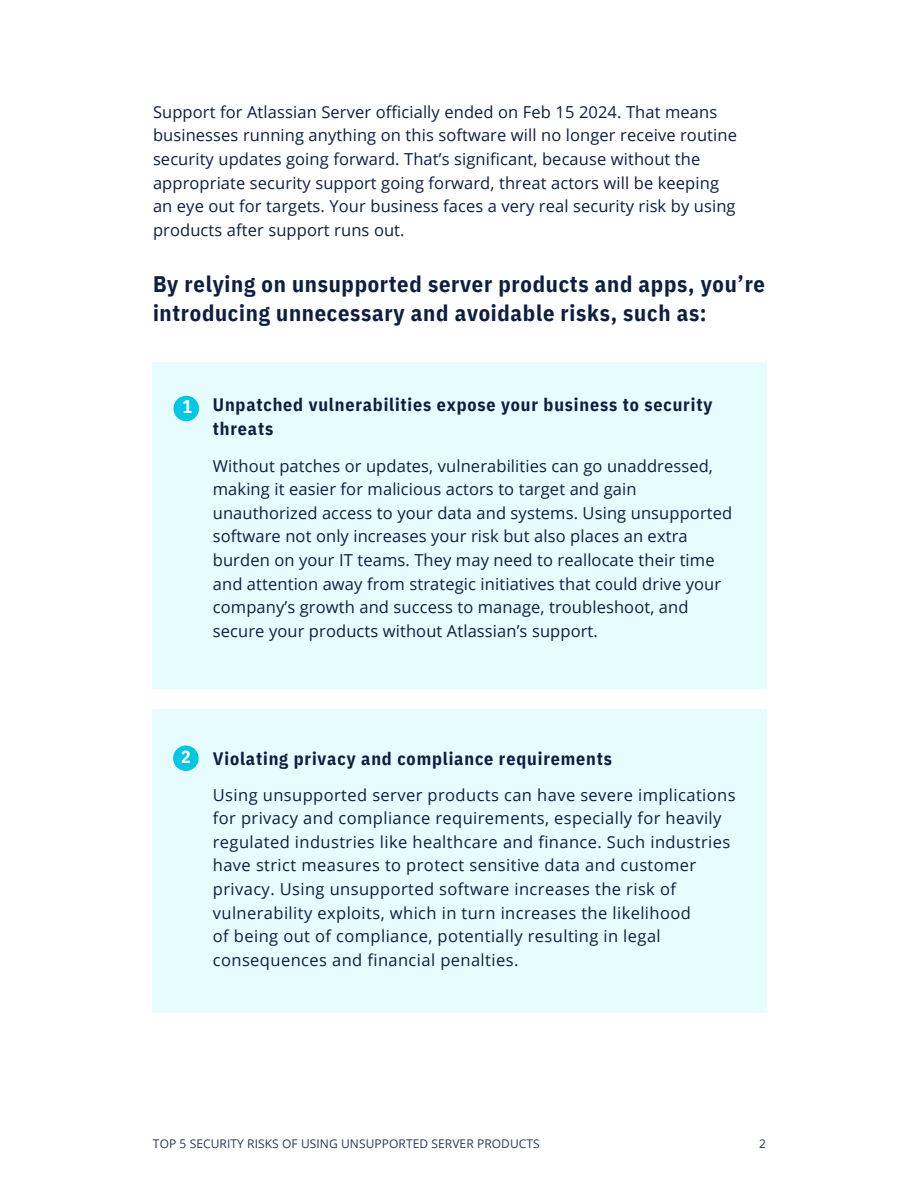
<style>
.page{position:relative;width:918px;height:1188px;background:#fff}
.page>*{position:absolute;margin:0;border:0;box-sizing:border-box;transform-origin:0 0}
.t1{font:700 22.5px/29.2px "IBM Plex Sans Cond";letter-spacing:.03em;color:#0c1f41}
.t2{font:700 18.3px "IBM Plex Sans Cond";color:#fff}
.t3{font:700 18px/23.7px "IBM Plex Sans Cond";letter-spacing:.045em;color:#0c1f41}
.t4{font:700 17.7px "IBM Plex Sans Cond";color:#fff}
.t5{font:16.5px/23.7px "Open Sans";letter-spacing:.01em;color:#0c1f41}
.t6{font:12px "Open Sans";letter-spacing:.005em;color:#253858}
</style>
<div class="page">
<div style="left:153px;top:710px;width:613px;height:303px;background:#e6fcff"></div>
<div style="left:173px;top:746px;width:26px;height:25px;background:#00c7e5;border-radius:50%"></div>
<div style="left:153px;top:362px;width:613px;height:326px;background:#e6fcff"></div>
<div style="left:173px;top:396px;width:26px;height:25px;background:#00c7e5;border-radius:50%"></div>
<h3 class="t5" style="left:153px;top:100px;width:586px">Support for Atlassian Server officially ended on Feb 15 2024. That means businesses running anything on this software will no longer receive routine security updates going forward. That’s significant, because without the appropriate security support going forward, threat actors will be keeping an eye out for targets. Your business faces a very real security risk by using products after support runs out.</h3>
<p class="t1" style="left:153px;top:269px;width:614px">By relying on unsupported server products and apps, you’re introducing unnecessary and avoidable risks, such as:</p>
<h2 class="t2" style="left:183px;top:394px;width:11px">1</h2>
<p class="t3" style="left:213px;top:393px;width:501px">Unpatched vulnerabilities expose your business to security threats</p>
<p class="t5" style="left:213px;top:453px;width:521px">Without patches or updates, vulnerabilities can go unaddressed, making it easier for malicious actors to target and gain unauthorized access to your data and systems. Using unsupported software not only increases your risk but also places an extra burden on your IT teams. They may need to reallocate their time and attention away from strategic initiatives that could drive your company’s growth and success to manage, troubleshoot, and secure your products without Atlassian’s support.</p>
<h3 class="t4" style="left:181px;top:745px;width:11px">2</h3>
<p class="t3" style="left:213px;top:746px;width:401px">Violating privacy and compliance requirements</p>
<h2 class="t5" style="left:213px;top:782px;width:524px">Using unsupported server products can have severe implications for privacy and compliance requirements, especially for heavily regulated industries like healthcare and finance. Such industries have strict measures to protect sensitive data and customer privacy. Using unsupported software increases the risk of vulnerability exploits, which in turn increases the likelihood<br>of being out of compliance, potentially resulting in legal consequences and financial penalties.</h2>
<h3 class="t6" style="left:153px;top:1135px;width:388px">TOP 5 SECURITY RISKS OF USING UNSUPPORTED SERVER PRODUCTS</h3>
<h1 class="t6" style="left:759px;top:1135px;width:8px">2</h1>
</div>
